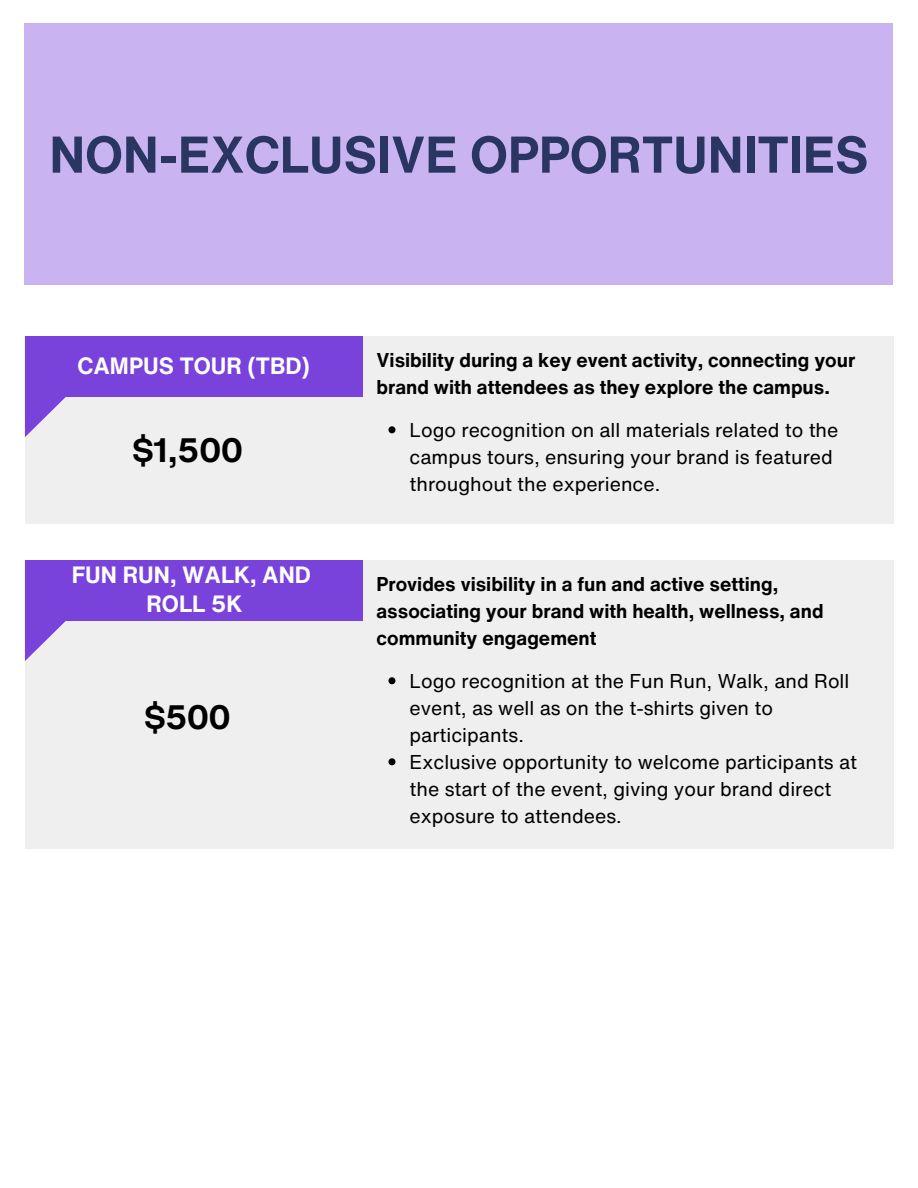
<style>
.page{position:relative;width:918px;height:1188px;background:#fff}
.page>*{position:absolute;margin:0;border:0;box-sizing:border-box;transform-origin:0 0}
.t1{font:700 50.7px "Helvetica Now Text";color:#293661}
.t2{font:700 33px "Helvetica Now Text";color:#000}
.t3{font:700 22.95px/28.2px "Helvetica Now Text";color:#fff;text-align:center}
.t4{font:19.5px/27px "Helvetica Now Text";color:#000}
.t5{font:700 19.5px/27px "Helvetica Now Text";color:#000}
</style>
<div class="page">
<div style="left:25px;top:560px;width:868px;height:289px;background:#efefef"></div>
<div style="left:26px;top:560px;width:337px;height:60px;background:#7842db"></div>
<svg style="left:25px;top:560px;width:102px;height:101px"></svg>
<div style="left:24px;top:23px;width:868px;height:262px;background:#c9b3f0"></div>
<svg style="left:388px;top:677px;width:7px;height:7px"></svg>
<svg style="left:388px;top:758px;width:7px;height:7px"></svg>
<div style="left:25px;top:336px;width:868px;height:188px;background:#efefef"></div>
<div style="left:25px;top:336px;width:337px;height:60px;background:#7842db"></div>
<svg style="left:25px;top:396px;width:102px;height:41px"></svg>
<svg style="left:388px;top:426px;width:7px;height:7px"></svg>
<h1 class="t1" style="left:49px;top:116px;width:821px">NON-EXCLUSIVE OPPORTUNITIES</h1>
<h4 class="t3" style="left:78px;top:351px;width:234px">CAMPUS TOUR (TBD)</h4>
<h2 class="t2" style="left:131px;top:425px;width:113px">$1,500</h2>
<p class="t3" style="left:72px;top:561px;width:241px">FUN RUN, WALK, AND<br>ROLL 5K</p>
<h4 class="t2" style="left:144px;top:693px;width:89px">$500</h4>
<p class="t5" style="left:376px;top:347px;width:480px">Visibility during a key event activity, connecting your brand with attendees as they explore the campus.</p>
<h3 class="t4" style="left:410px;top:417px;width:430px">Logo recognition on all materials related to the campus tours, ensuring your brand is featured throughout the experience.</h3>
<p class="t5" style="left:376px;top:570px;width:449px">Provides visibility in a fun and active setting, associating your brand with health, wellness, and community engagement</p>
<h3 class="t4" style="left:410px;top:667px;width:441px">Logo recognition at the Fun Run, Walk, and Roll event, as well as on the t-shirts given to participants.</h3>
<h2 class="t4" style="left:410px;top:748px;width:449px">Exclusive opportunity to welcome participants at the start of the event, giving your brand direct exposure to attendees.</h2>
</div>
